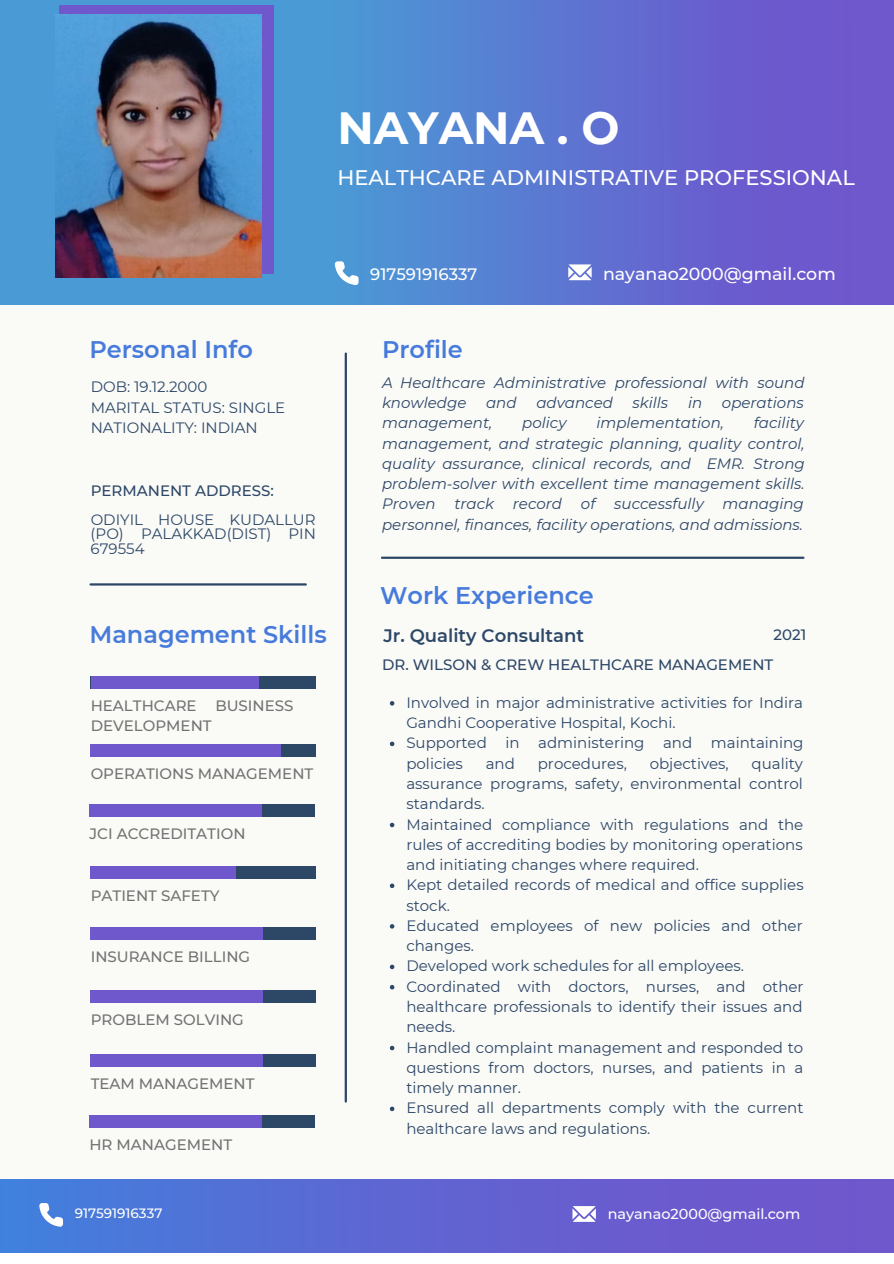
<style>
.page{position:relative;width:894px;height:1264px;background:#fff}
.page>*{position:absolute;margin:0;border:0;box-sizing:border-box;transform-origin:0 0}
.t1{font:700 45px "Montserrat";color:#fff}
.t2{font:600 24px "Montserrat";color:#477bdb}
.t3{font:500 21px "Montserrat";color:#fff}
.t4{font:600 18px "Montserrat";color:#2d4767}
.t5{font:500 17.4px "Montserrat";color:#fff}
.t6{font:500 16.5px "Montserrat";color:#fff}
.t7{font:15px/20.2px "Montserrat";color:#2d4767}
.t8{font:italic 15px/20.2px "Montserrat";color:#2d4767}
.t9{font:500 15px/20.2px "Montserrat";color:#737373}
.t10{font:500 15px "Montserrat";color:#2d4767}
.t11{font:500 14.4px "Montserrat";color:#fff}
.t12{font:500 13.5px "Montserrat";color:#fff}
</style>
<div class="page">
<div style="left:0;top:0;width:893px;height:1252px;background:#fafaf7"></div>
<div style="left:0;top:1179px;width:893px;height:73px;background:linear-gradient(to right,#467cdc,#7651ca)"></div>
<svg style="left:39px;top:1202px;width:24px;height:24px"></svg>
<svg style="left:572px;top:1206px;width:23px;height:15px"></svg>
<hr style="left:382px;top:556px;width:421px;height:3px;background:#2d4767">
<hr style="left:344px;top:353px;width:3px;height:748px;background:#2d4767">
<hr style="left:90px;top:583px;width:216px;height:2px;background:#2d4767">
<svg style="left:0;top:0;width:893px;height:304px;background:#5b78d0"></svg>
<div style="left:91px;top:676px;width:225px;height:12px;background:#2d4767"></div>
<div style="left:91px;top:676px;width:167px;height:12px;background:#6f57cc"></div>
<div style="left:91px;top:743px;width:225px;height:13px;background:#2d4767"></div>
<div style="left:91px;top:743px;width:190px;height:13px;background:#6f57cc"></div>
<div style="left:91px;top:866px;width:225px;height:13px;background:#2d4767"></div>
<div style="left:91px;top:866px;width:145px;height:13px;background:#6f57cc"></div>
<div style="left:91px;top:927px;width:225px;height:12px;background:#2d4767"></div>
<div style="left:91px;top:927px;width:172px;height:12px;background:#6f57cc"></div>
<div style="left:89px;top:804px;width:225px;height:12px;background:#2d4767"></div>
<div style="left:89px;top:804px;width:173px;height:12px;background:#6f57cc"></div>
<div style="left:91px;top:990px;width:225px;height:12px;background:#2d4767"></div>
<div style="left:91px;top:990px;width:172px;height:12px;background:#6f57cc"></div>
<div style="left:91px;top:1054px;width:225px;height:12px;background:#2d4767"></div>
<div style="left:91px;top:1054px;width:172px;height:12px;background:#6f57cc"></div>
<div style="left:89px;top:1115px;width:225px;height:12px;background:#2d4767"></div>
<div style="left:89px;top:1115px;width:173px;height:12px;background:#6f57cc"></div>
<svg style="left:335px;top:261px;width:23px;height:24px"></svg>
<svg style="left:568px;top:264px;width:23px;height:16px"></svg>
<div style="left:60px;top:5px;width:214px;height:268px;background:#6f57cc"></div>
<img style="left:55px;top:14px;width:207px;height:263px">
<svg style="left:390px;top:701px;width:4px;height:4px"></svg>
<svg style="left:390px;top:741px;width:4px;height:5px"></svg>
<svg style="left:390px;top:822px;width:4px;height:5px"></svg>
<svg style="left:390px;top:883px;width:4px;height:5px"></svg>
<svg style="left:390px;top:924px;width:4px;height:4px"></svg>
<svg style="left:390px;top:964px;width:4px;height:5px"></svg>
<svg style="left:390px;top:985px;width:4px;height:4px"></svg>
<svg style="left:390px;top:1045px;width:4px;height:5px"></svg>
<svg style="left:390px;top:1106px;width:4px;height:5px"></svg>
<h1 class="t1" style="left:337px;top:96px;width:284px">NAYANA . O</h1>
<h3 class="t3" style="left:337px;top:162px;width:519px">HEALTHCARE ADMINISTRATIVE PROFESSIONAL</h3>
<h2 class="t2" style="left:89px;top:333px;width:165px">Personal Info</h2>
<p class="t7" style="left:91px;top:376px;width:196px">DOB: 19.12.2000<br>MARITAL STATUS: SINGLE<br>NATIONALITY: INDIAN</p>
<p class="t10" style="left:91px;top:480px;width:185px">PERMANENT ADDRESS:</p>
<p class="t7" style="left:91px;top:512px;width:227px;line-height:14.4px;text-align:justify">ODIYIL HOUSE KUDALLUR (PO) PALAKKAD(DIST) PIN 679554</p>
<h2 class="t2" style="left:89px;top:617px;width:239px">Management Skills</h2>
<p class="t9" style="left:91px;top:694px;width:204px">HEALTHCARE BUSINESS<br>DEVELOPMENT</p>
<p class="t9" style="left:91px;top:762px;width:224px">OPERATIONS MANAGEMENT</p>
<p class="t9" style="left:89px;top:823px;width:158px">JCI ACCREDITATION</p>
<p class="t9" style="left:91px;top:885px;width:130px">PATIENT SAFETY</p>
<p class="t9" style="left:91px;top:946px;width:161px">INSURANCE BILLING</p>
<p class="t9" style="left:91px;top:1008px;width:155px">PROBLEM SOLVING</p>
<p class="t9" style="left:91px;top:1073px;width:165px">TEAM MANAGEMENT</p>
<p class="t9" style="left:89px;top:1133px;width:144px">HR MANAGEMENT</p>
<p class="t6" style="left:370px;top:262px;width:109px">917591916337</p>
<p class="t5" style="left:603px;top:262px;width:234px">nayanao2000@gmail.com</p>
<h2 class="t2" style="left:382px;top:333px;width:82px">Profile</h2>
<p class="t8" style="left:382px;top:372px;width:424px">A Healthcare Administrative professional with sound knowledge</p>
<p class="t8" style="left:486px;top:392px;width:32px">and</p>
<p class="t8" style="left:536px;top:392px;width:78px">advanced</p>
<p class="t8" style="left:632px;top:392px;width:37px">skills</p>
<p class="t8" style="left:687px;top:392px;width:16px">in</p>
<p class="t8" style="left:721px;top:392px;width:83px">operations</p>
<p class="t8" style="left:382px;top:412px;width:112px">management,</p>
<p class="t8" style="left:522px;top:412px;width:46px">policy</p>
<p class="t8" style="left:596px;top:412px;width:129px">implementation,</p>
<p class="t8" style="left:382px;top:412px;width:424px;text-align:justify;text-indent:371px">facility management, and strategic planning, quality control, quality assurance, clinical records, and EMR. Strong problem-solver with excellent time management skills.<br>Proven</p>
<p class="t8" style="left:454px;top:493px;width:41px">track</p>
<p class="t8" style="left:513px;top:493px;width:51px">record</p>
<p class="t8" style="left:580px;top:493px;width:16px">of</p>
<p class="t8" style="left:614px;top:493px;width:91px">successfully</p>
<p class="t8" style="left:382px;top:493px;width:423px;text-align:right">managing<br>personnel, finances, facility operations, and admissions.</p>
<h2 class="t2" style="left:380px;top:578px;width:215px">Work Experience</h2>
<p class="t4" style="left:383px;top:622px;width:202px">Jr. Quality Consultant</p>
<p class="t10" style="left:382px;top:654px;width:392px">DR. WILSON &amp; CREW HEALTHCARE MANAGEMENT</p>
<p class="t10" style="left:773px;top:624px;width:34px">2021</p>
<p class="t7" style="left:406px;top:692px;width:398px">Involved in major administrative activities for Indira Gandhi Cooperative Hospital, Kochi.<br>Supported in administering and maintaining policies</p>
<p class="t7" style="left:485px;top:752px;width:31px">and</p>
<p class="t7" style="left:537px;top:752px;width:91px">procedures,</p>
<p class="t7" style="left:649px;top:752px;width:81px">objectives,</p>
<p class="t7" style="left:406px;top:752px;width:399px;text-indent:345px">quality assurance programs, safety, environmental control standards.<br>Maintained compliance with regulations and the rules of accrediting bodies by monitoring operations and initiating changes where required.<br>Kept detailed records of medical and office supplies stock.<br>Educated employees of new policies and other changes.<br>Developed work schedules for all employees.<br>Coordinated with doctors, nurses, and other healthcare professionals to identify their issues and needs.<br>Handled complaint management and responded to questions from doctors, nurses, and patients in a timely manner.<br>Ensured all departments comply with the current healthcare laws and regulations.</p>
<p class="t12" style="left:75px;top:1203px;width:89px">917591916337</p>
<p class="t11" style="left:607px;top:1204px;width:194px">nayanao2000@gmail.com</p>
</div>
